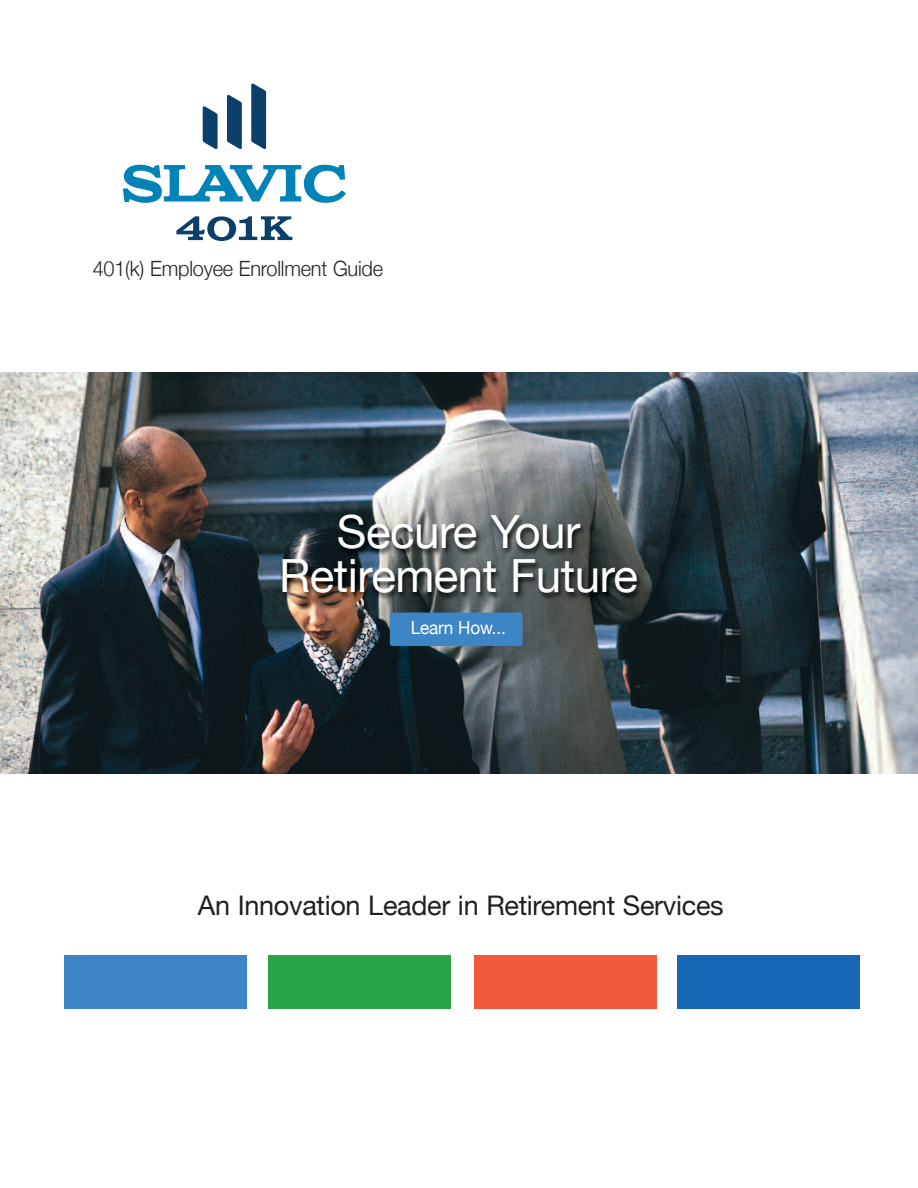
<style>
.page{position:relative;width:918px;height:1188px;background:#fff}
.page>*{position:absolute;margin:0;border:0;box-sizing:border-box;transform-origin:0 0}
.t1{font:45.75px/43.8px "Helvetica Neue";letter-spacing:-.01em;color:#fff;text-align:center}
.t2{font:27px "Helvetica Neue";letter-spacing:-.01em;color:#231f20}
.t3{font:300 21px "Helvetica Neue";letter-spacing:-.01em;color:#231f20;scale:.95 1}
.t4{font:18px "Helvetica Neue";letter-spacing:-.01em;color:#fff;scale:.95 1}
</style>
<div class="page">
<img style="left:0;top:372px;width:918px;height:402px">
<div style="left:64px;top:955px;width:183px;height:53px;background:#3e85c5"></div>
<div style="left:268px;top:955px;width:183px;height:53px;background:#29a347"></div>
<div style="left:474px;top:955px;width:183px;height:53px;background:#f0593e"></div>
<div style="left:677px;top:955px;width:183px;height:53px;background:#1768b4"></div>
<img style="left:133px;top:495px;width:658px;height:164px">
<svg style="left:123px;top:164px;width:223px;height:39px"></svg>
<svg style="left:176px;top:216px;width:116px;height:25px"></svg>
<svg style="left:203px;top:106px;width:15px;height:43px"></svg>
<svg style="left:227px;top:95px;width:15px;height:54px"></svg>
<svg style="left:251px;top:84px;width:15px;height:65px"></svg>
<div style="left:390px;top:613px;width:133px;height:33px;background:#3e85c5;border-radius:2px"></div>
<p class="t3" style="left:93px;top:256px;width:307px">401(k) Employee Enrollment Guide</p>
<h1 class="t1" style="left:279px;top:509px;width:361px">Secure Your<br>Retirement Future</h1>
<p class="t4" style="left:411px;top:617px;width:101px">Learn How...</p>
<p class="t2" style="left:198px;top:889px;width:527px">An Innovation Leader in Retirement Services</p>
</div>
